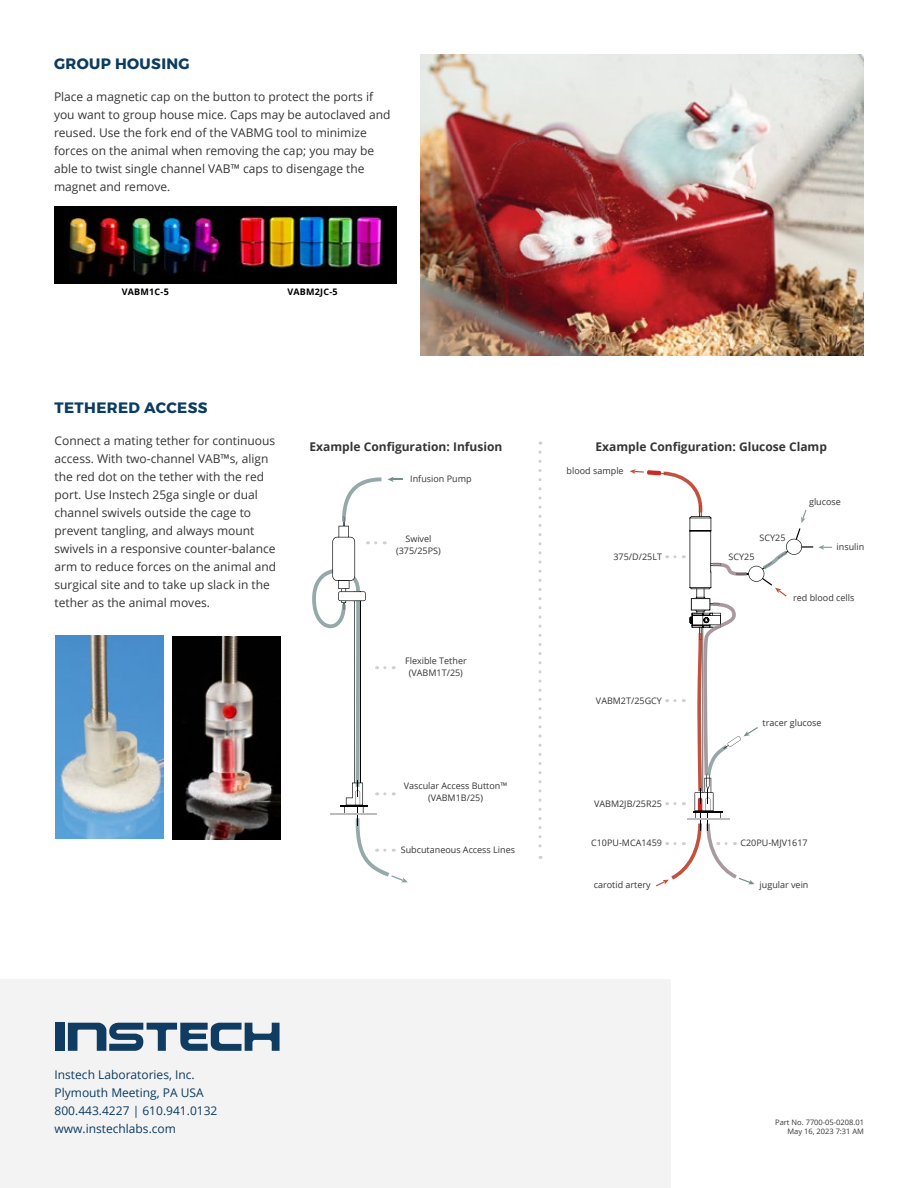
<style>
.page{position:relative;width:918px;height:1188px;background:#fff}
.page>*{position:absolute;margin:0;border:0;box-sizing:border-box;transform-origin:0 0}
.t1{font:700 15px "Montserrat";letter-spacing:.025em;color:#0c3c61}
.t2{font:12px/18px "Open Sans";color:#353534}
.t3{font:12px/18px "Open Sans";color:#0b3b60}
.t4{font:700 12px "Open Sans";color:#353534}
.t5{font:9px/12px "Open Sans";color:#353534;text-align:center}
.t6{font:700 9px "Open Sans";letter-spacing:.025em;color:#000}
.t7{font:7.5px/9px "Open Sans";color:#353534;text-align:right}
</style>
<div class="page">
<svg style="left:312px;top:477px;width:96px;height:405px"></svg>
<div style="left:0;top:980px;width:671px;height:208px;background:#f3f3f3"></div>
<svg style="left:538px;top:452px;width:4px;height:407px"></svg>
<div style="left:55px;top:1023px;width:10px;height:28px;background:#0f3c60"></div>
<svg style="left:68px;top:1023px;width:212px;height:28px"></svg>
<img style="left:420px;top:54px;width:443px;height:302px">
<img style="left:55px;top:636px;width:108px;height:203px">
<svg style="left:630px;top:469px;width:202px;height:417px"></svg>
<img style="left:173px;top:636px;width:108px;height:203px">
<img style="left:54px;top:207px;width:343px;height:76px">
<p class="t1" style="left:54px;top:52px;width:137px">GROUP HOUSING</p>
<p class="t2" style="left:54px;top:87px;width:338px">Place a magnetic cap on the button to protect the ports if you want to group house mice. Caps may be autoclaved and reused. Use the fork end of the VABMG tool to minimize forces on the animal when removing the cap; you may be able to twist single channel VAB™ caps to disengage the magnet and remove.</p>
<p class="t6" style="left:122px;top:285px;width:49px">VABM1C-5</p>
<p class="t6" style="left:287px;top:285px;width:52px">VABM2JC-5</p>
<p class="t1" style="left:55px;top:396px;width:154px">TETHERED ACCESS</p>
<p class="t2" style="left:55px;top:431px;width:223px">Connect a mating tether for continuous access. With two-channel VAB™s, align the red dot on the tether with the red port. Use Instech 25ga single or dual channel swivels outside the cage to prevent tangling, and always mount swivels in a responsive counter-balance arm to reduce forces on the animal and surgical site and to take up slack in the tether as the animal moves.</p>
<p class="t4" style="left:310px;top:438px;width:194px">Example Configuration: Infusion</p>
<p class="t5" style="left:410px;top:472px;width:63px">Infusion Pump</p>
<p class="t5" style="left:396px;top:532px;width:46px">Swivel (375/25PS)</p>
<p class="t5" style="left:405px;top:654px;width:63px">Flexible Tether (VABM1T/25)</p>
<p class="t5" style="left:404px;top:780px;width:105px">Vascular Access Button™ (VABM1B/25)</p>
<p class="t5" style="left:401px;top:843px;width:116px">Subcutaneous Access Lines</p>
<p class="t4" style="left:596px;top:438px;width:233px">Example Configuration: Glucose Clamp</p>
<p class="t5" style="left:567px;top:465px;width:59px">blood sample</p>
<p class="t5" style="left:613px;top:550px;width:50px">375/D/25LT</p>
<p class="t5" style="left:596px;top:694px;width:68px">VABM2T/25GCY</p>
<p class="t5" style="left:594px;top:797px;width:69px">VABM2JB/25R25</p>
<p class="t5" style="left:591px;top:836px;width:72px">C10PU-MCA1459</p>
<p class="t5" style="left:594px;top:878px;width:58px">carotid artery</p>
<p class="t5" style="left:760px;top:531px;width:27px">SCY25</p>
<p class="t5" style="left:729px;top:550px;width:27px">SCY25</p>
<p class="t5" style="left:809px;top:496px;width:33px">glucose</p>
<p class="t5" style="left:837px;top:541px;width:29px">insulin</p>
<p class="t5" style="left:793px;top:591px;width:63px">red blood cells</p>
<p class="t5" style="left:763px;top:716px;width:60px">tracer glucose</p>
<p class="t5" style="left:740px;top:836px;width:69px">C20PU-MJV1617</p>
<p class="t5" style="left:760px;top:878px;width:50px">jugular vein</p>
<p class="t3" style="left:55px;top:1066px;width:164px">Instech Laboratories, Inc.<br>Plymouth Meeting, PA USA<br>800.443.4227 | 610.941.0132 www.instechlabs.com</p>
<p class="t7" style="left:775px;top:1118px;width:90px">Part No. 7700-05-0208.01<br>May 16, 2023 7:31 AM</p>
</div>
